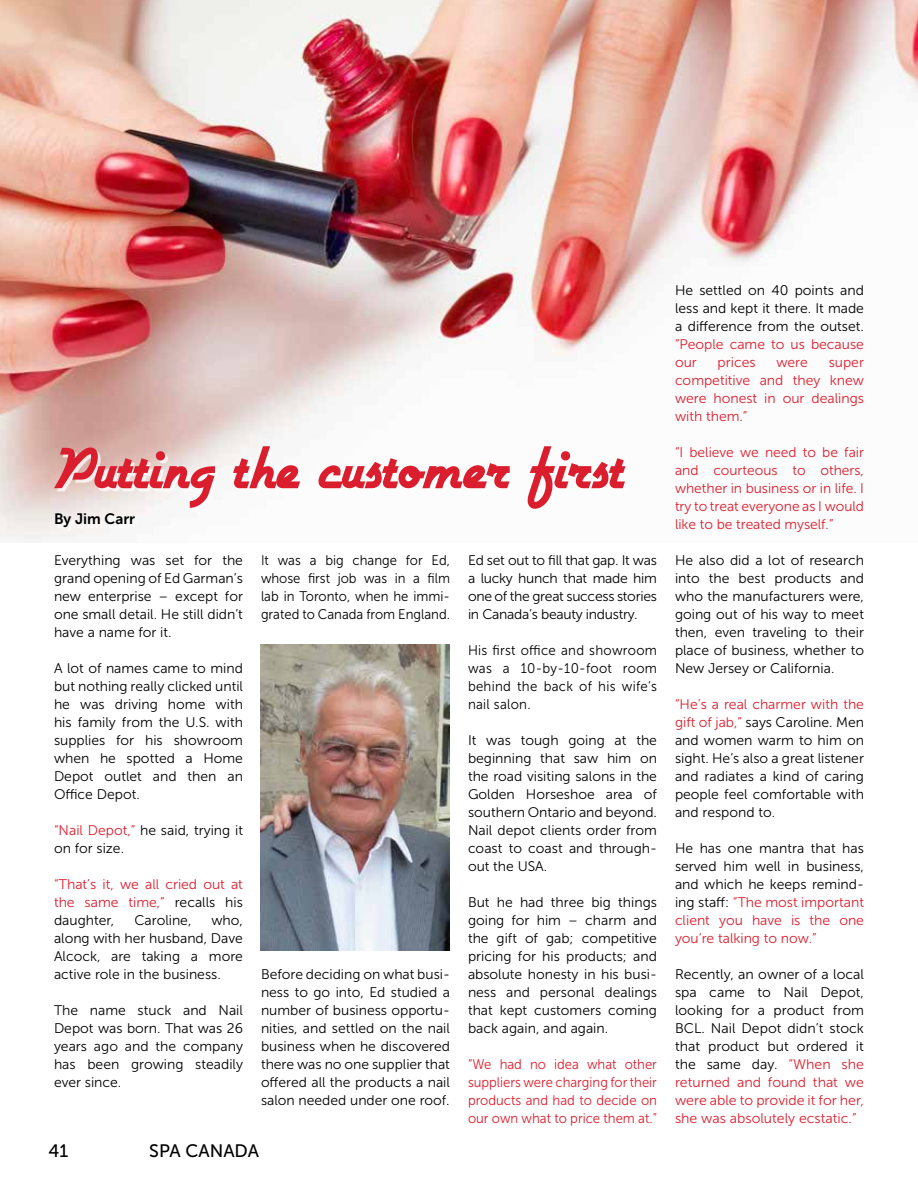
<style>
.page{position:relative;width:918px;height:1188px;background:#fff}
.page>*{position:absolute;margin:0;border:0;box-sizing:border-box;transform-origin:0 0}
.t1{font:68.25px "Airstream";color:#db1e2d}
.t2{font:18px "Museo Sans 500";color:#000}
.t3{font:15px "Museo Sans 700";color:#000}
.t4{font:13.95px/18px "Museo Sans 300";color:#000;text-align:justify}
.t5{font:13.95px/18px "Museo Sans 300";color:#db1e2d;text-align:justify}
.t6{font:13.95px/18px "Museo Sans 300";color:#db1e2d;text-align:justify;scale:.94 1}
.t7{font:13.95px/18px "Museo Sans 300";color:#000;text-align:justify;scale:.94 1}
.t8{font:13.95px/18px "Museo Sans 300";color:#000;text-align:justify;scale:.95 1}
.s1{color:#db1e2d}
.s2{color:#000}
</style>
<div class="page">
<img style="left:0;top:0;width:918px;height:541px">
<img style="left:260px;top:645px;width:189px;height:306px">
<div style="left:57px;top:449px;width:571px;height:82px;background:#fff;opacity:.75"></div>
<h1 class="t1" style="left:54px;top:435px;width:572px">Putting the customer first</h1>
<p class="t3" style="left:54px;top:511px;width:83px">By Jim Carr</p>
<p class="t4" style="left:54px;top:552px;width:191px">Everything was set for the grand opening of Ed Garman’s new enterprise – except for one small detail. He still didn’t have a name for it.</p>
<p class="t4" style="left:54px;top:660px;width:191px">A lot of names came to mind but nothing really clicked until he was driving home with his family from the U.S. with supplies for his showroom when he spotted a Home Depot outlet and then an Office Depot.</p>
<p class="t4" style="left:54px;top:822px;width:191px"><span class="s1">“Nail Depot,”</span> he said, trying it on for size.</p>
<p class="t5" style="left:54px;top:876px;width:190px">“That’s it, we all cried out at the same time,” <span class="s2">recalls his daughter,</span></p>
<p class="t4" style="left:134px;top:912px;width:59px">Caroline,</p>
<p class="t4" style="left:54px;top:912px;width:191px;text-indent:157px">who, along with her husband, Dave Alcock, are taking a more active role in the business.</p>
<p class="t4" style="left:54px;top:1002px;width:191px">The name stuck and Nail Depot was born. That was 26 years ago and the company has been growing steadily ever since.</p>
<p class="t7" style="left:261px;top:552px;width:203px">It was a big change for Ed, whose first job was in a film lab in Toronto, when he immi&shy;grated to Canada from England.</p>
<p class="t4" style="left:261px;top:966px;width:191px">Before deciding on what busi&shy;ness to go into, Ed studied a number of business opportu&shy;nities, and settled on the nail business when he discovered there was no one supplier that offered all the products a nail salon needed under one roof.</p>
<p class="t2" style="left:49px;top:1141px;width:21px">41</p>
<p class="t2" style="left:149px;top:1141px;width:112px">SPA CANADA</p>
<p class="t4" style="left:468px;top:552px;width:191px">Ed set out to fill that gap. It was a lucky hunch that made him one of the great success stories in Canada’s beauty industry.</p>
<p class="t8" style="left:468px;top:642px;width:200px">His first office and showroom was a 10-by-10-foot room behind the back of his wife’s nail salon.</p>
<p class="t4" style="left:468px;top:732px;width:191px">It was tough going at the beginning that saw him on the road visiting salons in the Golden Horseshoe area of southern Ontario and beyond.<br>Nail depot clients order from coast to coast and through&shy;out the USA.</p>
<p class="t4" style="left:468px;top:894px;width:191px">But he had three big things going for him – charm and the gift of gab; competitive pricing for his products; and absolute honesty in his busi&shy;ness and personal dealings that kept customers coming back again, and again.</p>
<p class="t6" style="left:468px;top:1056px;width:203px">“We had no idea what other suppliers were charging for their products and had to decide on our own what to price them at.”</p>
<p class="t4" style="left:675px;top:282px;width:191px">He settled on 40 points and less and kept it there. It made a difference from the outset.</p>
<p class="t5" style="left:675px;top:336px;width:190px">“People came to us because our</p>
<p class="t5" style="left:718px;top:354px;width:39px">prices</p>
<p class="t5" style="left:776px;top:354px;width:33px">were</p>
<p class="t5" style="left:675px;top:354px;width:191px;text-indent:154px">super competitive and they knew were honest in our dealings with them.”</p>
<p class="t5" style="left:675px;top:444px;width:191px">“I believe we need to be fair and courteous to others, whether in business or in life. I try to treat everyone as I would like to be treated myself.”</p>
<p class="t4" style="left:675px;top:552px;width:191px">He also did a lot of research into the best products and who the manufacturers were, going out of his way to meet then, even traveling to their place of business, whether to New Jersey or California.</p>
<p class="t4" style="left:675px;top:696px;width:191px"><span class="s1">“He’s a real charmer with the gift of jab,”</span> says Caroline. Men and women warm to him on sight. He’s also a great listener and radiates a kind of caring people feel comfortable with and respond to.</p>
<p class="t4" style="left:675px;top:840px;width:191px">He has one mantra that has served him well in business, and which he keeps remind&shy;ing staff: <span class="s1">“The most important client you have is the one you’re talking to now.”</span></p>
<p class="t4" style="left:675px;top:966px;width:191px">Recently, an owner of a local spa came to Nail Depot, looking for a product from BCL. Nail Depot didn’t stock that product but ordered it the same day. <span class="s1">“When she returned and found that we were able to provide it for her, she was absolutely ecstatic.”</span></p>
</div>
